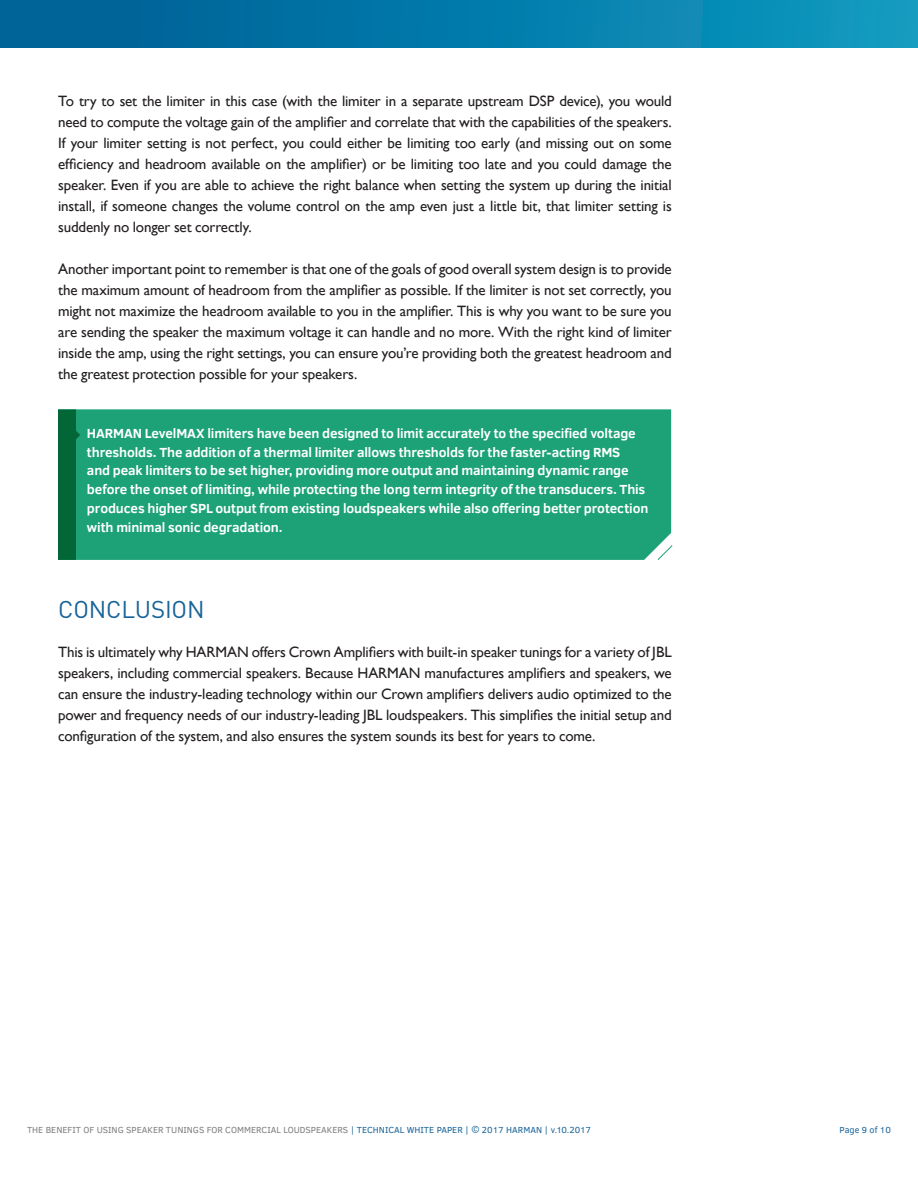
<style>
.page{position:relative;width:918px;height:1188px;background:#fff}
.page>*{position:absolute;margin:0;border:0;box-sizing:border-box;transform-origin:0 0}
.t1{font:24px "DIN";letter-spacing:-.01em;color:#186398}
.t2{font:15px/21px "Gill Sans";letter-spacing:-.01em;color:#231f20;text-align:justify}
.t3{font:700 13.5px/18.8px "Clear Sans";letter-spacing:-.01em;color:#fff}
.t4{font:9px "Clear Sans";color:#7e7e7f}
.t5{font:9px "Clear Sans";color:#186398}
.s1{color:#186398}
</style>
<div class="page">
<div style="left:0;top:0;width:918px;height:48px;background:linear-gradient(to right,#005d94,#0f9ac0)"></div>
<div style="left:80px;top:409px;width:591px;height:151px;background:#1ca276"></div>
<svg style="left:657px;top:545px;width:16px;height:15px"></svg>
<svg style="left:58px;top:409px;width:22px;height:151px;background:#077041"></svg>
<p class="t2" style="left:58px;top:91px;width:615px">To try to set the limiter in this case (with the limiter in a separate upstream DSP device), you would need to compute the voltage gain of the amplifier and correlate that with the capabilities of the speakers.<br>If your limiter setting is not perfect, you could either be limiting too early (and missing out on some efficiency and headroom available on the amplifier) or be limiting too late and you could damage the speaker. Even if you are able to achieve the right balance when setting the system up during the initial install, if someone changes the volume control on the amp even just a little bit, that limiter setting is suddenly no longer set correctly.</p>
<p class="t2" style="left:58px;top:259px;width:615px">Another important point to remember is that one of the goals of good overall system design is to provide the maximum amount of headroom from the amplifier as possible. If the limiter is not set correctly, you might not maximize the headroom available to you in the amplifier. This is why you want to be sure you are sending the speaker the maximum voltage it can handle and no more. With the right kind of limiter inside the amp, using the right settings, you can ensure you’re providing both the greatest headroom and the greatest protection possible for your speakers.</p>
<p class="t3" style="left:87px;top:423px;width:563px">HARMAN LevelMAX limiters have been designed to limit accurately to the specified voltage thresholds. The addition of a thermal limiter allows thresholds for the faster-acting RMS<br>and peak limiters to be set higher, providing more output and maintaining dynamic range before the onset of limiting, while protecting the long term integrity of the transducers. This produces higher SPL output from existing loudspeakers while also offering better protection with minimal sonic degradation.</p>
<h1 class="t1" style="left:58px;top:601px;width:148px">CONCLUSION</h1>
<p class="t2" style="left:58px;top:641px;width:615px">This is ultimately why HARMAN offers Crown Amplifiers with built-in speaker tunings for a variety of JBL speakers, including commercial speakers. Because HARMAN manufactures amplifiers and speakers, we can ensure the industry-leading technology within our Crown amplifiers delivers audio optimized to the power and frequency needs of our industry-leading JBL loudspeakers. This simplifies the initial setup and configuration of the system, and also ensures the system sounds its best for years to come.</p>
<p class="t4" style="left:27px;top:1127px;width:565px">THE BENEFIT OF USING SPEAKER TUNINGS FOR COMMERCIAL LOUDSPEAKERS <span class="s1">| TECHNICAL WHITE PAPER | © 2017 HARMAN | v.10.2017</span></p>
<p class="t5" style="left:840px;top:1127px;width:53px">Page 9 of 10</p>
</div>
